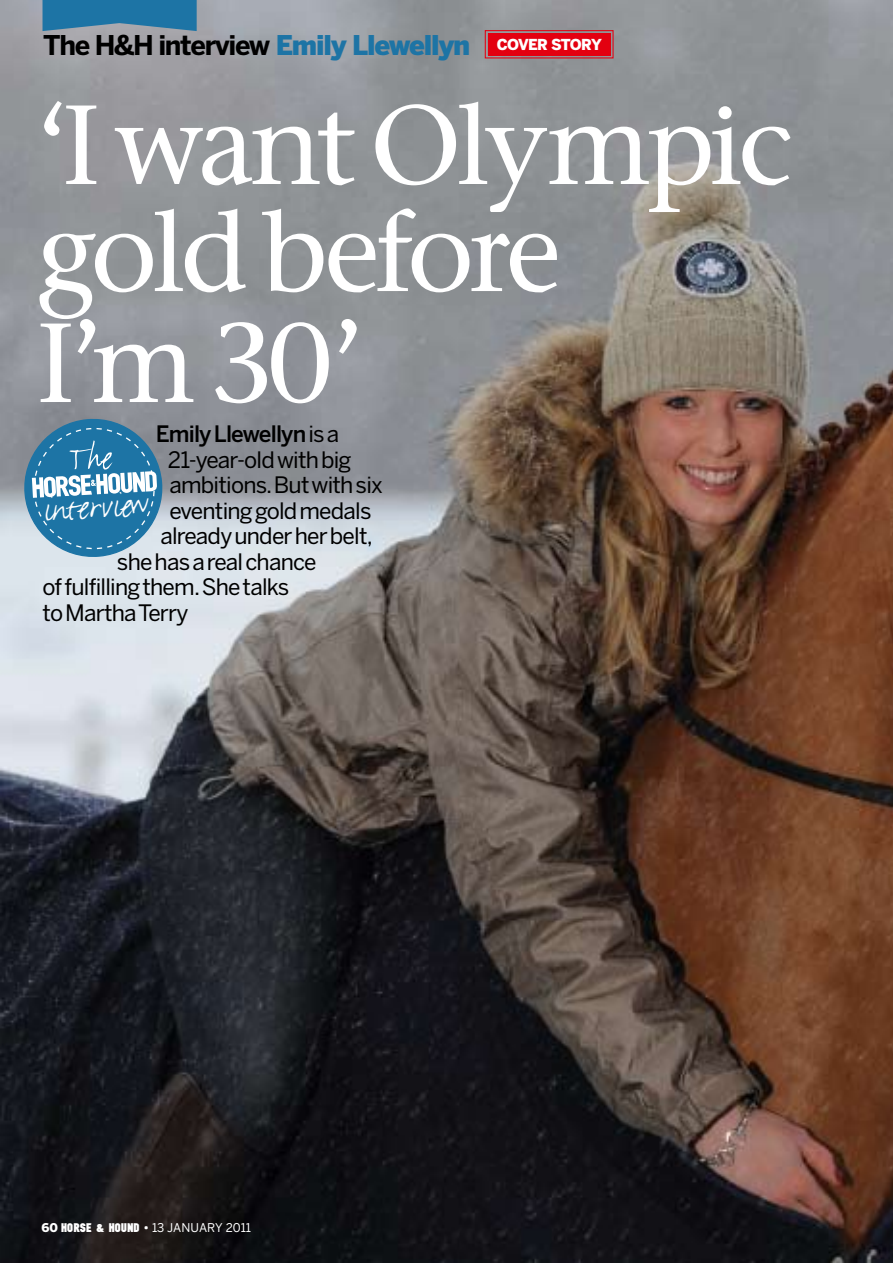
<style>
.page{position:relative;width:893px;height:1263px;background:#fff}
.page>*{position:absolute;margin:0;border:0;box-sizing:border-box;transform-origin:0 0}
.t1{font:500 112.05px/109.1px "ITC Stone Serif";letter-spacing:-.05em;color:#fff}
.t2{font:39px "Justlefthand";color:#fff}
.t3{font:300 28.5px "Swift EF";color:#fff}
.t4{font:700 27px "Benton Sans";letter-spacing:-.05em;color:#000}
.t5{font:22.5px "Benton Sans";letter-spacing:-.035em;color:#000}
.t6{font:500 22.5px "Benton Sans";letter-spacing:-.04em;color:#000}
.t7{font:900 15px "Benton Sans";letter-spacing:-.055em;color:#fff}
.t8{font:700 12px "Mechanic Gothic 2";color:#fff}
.t9{font:12px "Benton Sans";color:#fff}
.s1{font-weight:900;color:#1d74a5}
.s2{font-weight:400}
.s3{font-family:"Benton Sans";font-weight:900}
</style>
<div class="page">
<img style="left:0;top:0;width:893px;height:1263px">
<svg style="left:43px;top:0;width:154px;height:31px;background:#2e7aa5"></svg>
<svg style="left:22px;top:416px;width:143px;height:143px;background:#5b93b4"></svg>
<svg style="left:484px;top:30px;width:130px;height:29px;background:#d0222f"></svg>
<div style="left:488px;top:33px;width:122px;height:22px;border:3px solid #e30010"></div>
<p class="t4" style="left:43px;top:29px;width:428px">The H&amp;H interview <span class="s1">Emily Llewellyn</span></p>
<p class="t7" style="left:497px;top:35px;width:106px">COVER STORY</p>
<h1 class="t1" style="left:36px;top:89px;width:758px">‘I want Olympic gold before<br>I’m 30’</h1>
<p class="t6" style="left:156px;top:421px;width:185px">Emily Llewellyn <span class="s2">is a</span></p>
<p class="t5" style="left:168px;top:446px;width:185px">21-year-old with big</p>
<p class="t5" style="left:169px;top:472px;width:215px">ambitions. But with six</p>
<p class="t5" style="left:169px;top:497px;width:204px">eventing gold medals</p>
<p class="t5" style="left:160px;top:523px;width:214px">already under her belt,</p>
<p class="t5" style="left:117px;top:548px;width:201px">she has a real chance</p>
<p class="t5" style="left:43px;top:574px;width:248px">of fulfilling them. She talks</p>
<p class="t5" style="left:43px;top:599px;width:147px">to Martha Terry</p>
<h2 class="t2" style="left:42px;top:487px;width:106px;rotate:-3deg">interview</h2>
<p class="t8" style="left:41px;top:1220px;width:99px"><span class="s3">60</span> HORSE &amp; HOUND</p>
<p class="t3" style="left:142px;top:1204px;width:8px">.</p>
<p class="t9" style="left:152px;top:1221px;width:101px">13 january 2011</p>
</div>
